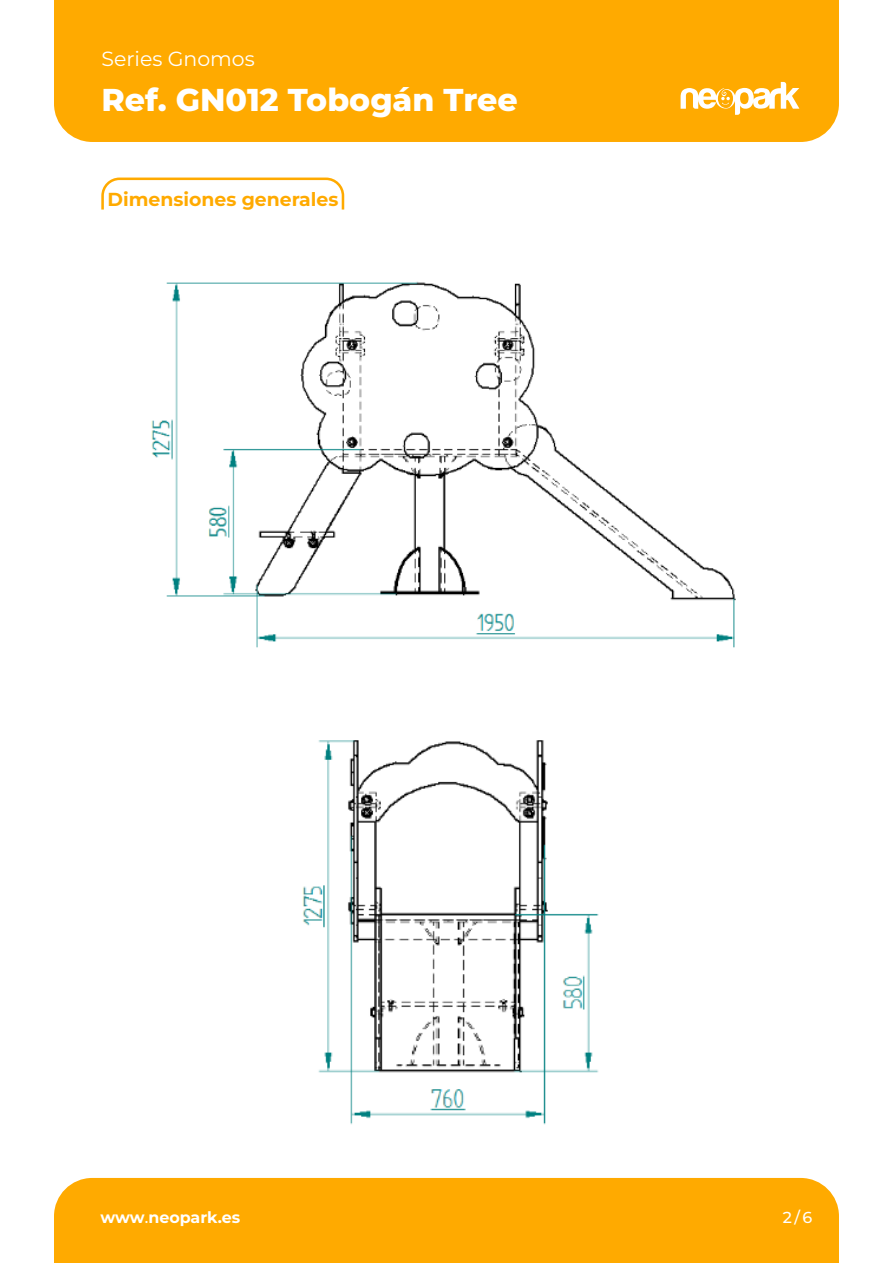
<style>
.page{position:relative;width:893px;height:1263px;background:#fff}
.page>*{position:absolute;margin:0;border:0;box-sizing:border-box;transform-origin:0 0}
.t1{font:800 31.65px "Montserrat";color:#fff}
.t2{font:20.4px "Montserrat";color:#fff}
.t3{font:700 18.9px "Montserrat";color:#fa0}
.t4{font:700 15.9px "Montserrat";color:#fff}
.t5{font:500 15.9px "Montserrat";color:#fff}
.s1{font-weight:500}
</style>
<div class="page">
<div style="left:54px;top:1178px;width:785px;height:85px;background:#fa0"></div>
<div style="left:54px;top:0;width:785px;height:142px;background:#fa0"></div>
<svg style="left:681px;top:82px;width:118px;height:33px"></svg>
<svg style="left:101px;top:177px;width:244px;height:33px"></svg>
<img style="left:151px;top:281px;width:585px;height:367px">
<img style="left:302px;top:740px;width:297px;height:385px">
<p class="t2" style="left:102px;top:45px;width:155px">Series Gnomos</p>
<p class="t1" style="left:102px;top:77px;width:418px">Ref. GN012 Tobogán Tree</p>
<p class="t3" style="left:107px;top:186px;width:232px">Dimensiones generales</p>
<p class="t4" style="left:100px;top:1206px;width:141px">www<span class="s1">.</span>neopark.es</p>
<p class="t5" style="left:783px;top:1206px;width:31px">2/6</p>
</div>
